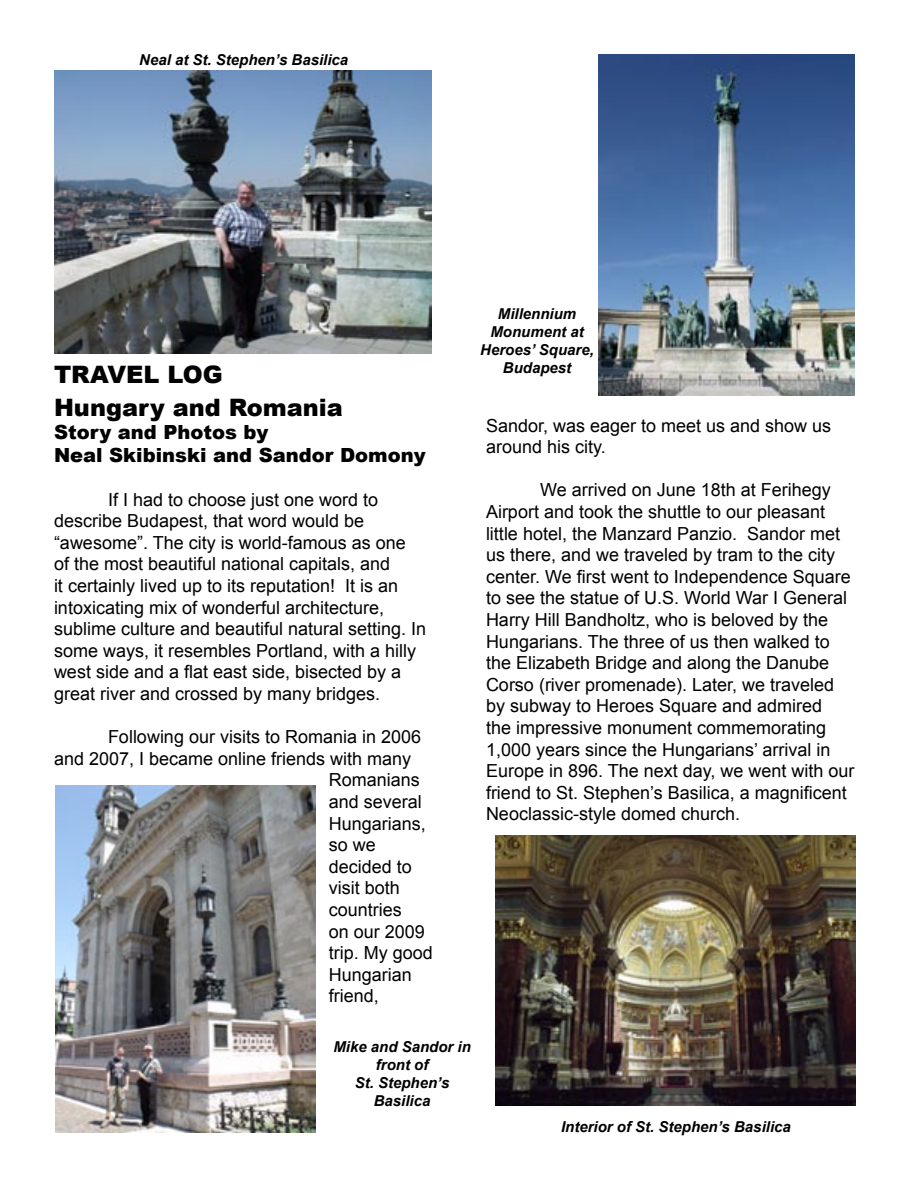
<style>
.page{position:relative;width:918px;height:1188px;background:#fff}
.page>*{position:absolute;margin:0;border:0;box-sizing:border-box;transform-origin:0 0}
.t1{font:900 24px "Arial";color:#000}
.t2{font:900 19.5px "Arial";color:#000}
.t3{font:18px/21.6px "Arial";color:#000}
.t4{font:italic 700 15px/18px "Arial";color:#000;text-align:center}
</style>
<div class="page">
<img style="left:599px;top:54px;width:256px;height:342px">
<img style="left:55px;top:786px;width:260px;height:346px">
<img style="left:54px;top:70px;width:378px;height:284px">
<img style="left:496px;top:835px;width:360px;height:270px">
<p class="t4" style="left:139px;top:51px;width:210px">Neal at St. Stephen’s Basilica</p>
<p class="t1" style="left:54px;top:357px;width:170px">TRAVEL LOG</p>
<p class="t1" style="left:54px;top:390px;width:290px">Hungary and Romania</p>
<p class="t2" style="left:54px;top:418px;width:216px">Story and Photos by</p>
<p class="t2" style="left:54px;top:441px;width:373px">Neal Skibinski and Sandor Domony</p>
<p class="t3" style="left:54px;top:489px;width:374px;text-indent:54px">If I had to choose just one word to describe Budapest, that word would be “awesome”. The city is world-famous as one<br>of the most beautiful national capitals, and<br>it certainly lived up to its reputation! It is an intoxicating mix of wonderful architecture, sublime culture and beautiful natural setting. In some ways, it resembles Portland, with a hilly west side and a flat east side, bisected by a great river and crossed by many bridges.</p>
<p class="t3" style="left:108px;top:726px;width:315px">Following our visits to Romania in 2006</p>
<p class="t3" style="left:54px;top:748px;width:359px">and 2007, I became online friends with many</p>
<p class="t3" style="left:329px;top:769px;width:93px">Romanians</p>
<p class="t3" style="left:329px;top:791px;width:95px">and several</p>
<p class="t3" style="left:329px;top:813px;width:99px">Hungarians,</p>
<p class="t3" style="left:329px;top:834px;width:49px">so we</p>
<p class="t3" style="left:329px;top:856px;width:85px">decided to</p>
<p class="t3" style="left:329px;top:877px;width:73px">visit both</p>
<p class="t3" style="left:329px;top:899px;width:75px">countries</p>
<p class="t3" style="left:329px;top:921px;width:98px">on our 2009</p>
<p class="t3" style="left:329px;top:942px;width:106px">trip. My good</p>
<p class="t3" style="left:329px;top:964px;width:85px">Hungarian</p>
<p class="t3" style="left:329px;top:985px;width:52px">friend,</p>
<p class="t4" style="left:480px;top:305px;width:115px">Millennium<br>Monument at<br>Heroes’ Square,<br>Budapest</p>
<p class="t3" style="left:486px;top:415px;width:347px">Sandor, was eager to meet us and show us around his city.</p>
<p class="t3" style="left:486px;top:479px;width:370px;text-indent:54px">We arrived on June 18th at Ferihegy Airport and took the shuttle to our pleasant little hotel, the Manzard Panzio. Sandor met us there, and we traveled by tram to the city center. We first went to Independence Square to see the statue of U.S. World War I General Harry Hill Bandholtz, who is beloved by the Hungarians. The three of us then walked to the Elizabeth Bridge and along the Danube Corso (river promenade). Later, we traveled by subway to Heroes Square and admired<br>the impressive monument commemorating 1,000 years since the Hungarians’ arrival in Europe in 896. The next day, we went with our friend to St. Stephen’s Basilica, a magnificent Neoclassic-style domed church.</p>
<p class="t4" style="left:333px;top:1038px;width:139px">Mike and Sandor in front of</p>
<p class="t4" style="left:355px;top:1074px;width:96px">St. Stephen’s<br>Basilica</p>
<p class="t4" style="left:561px;top:1118px;width:231px">Interior of St. Stephen’s Basilica</p>
</div>
